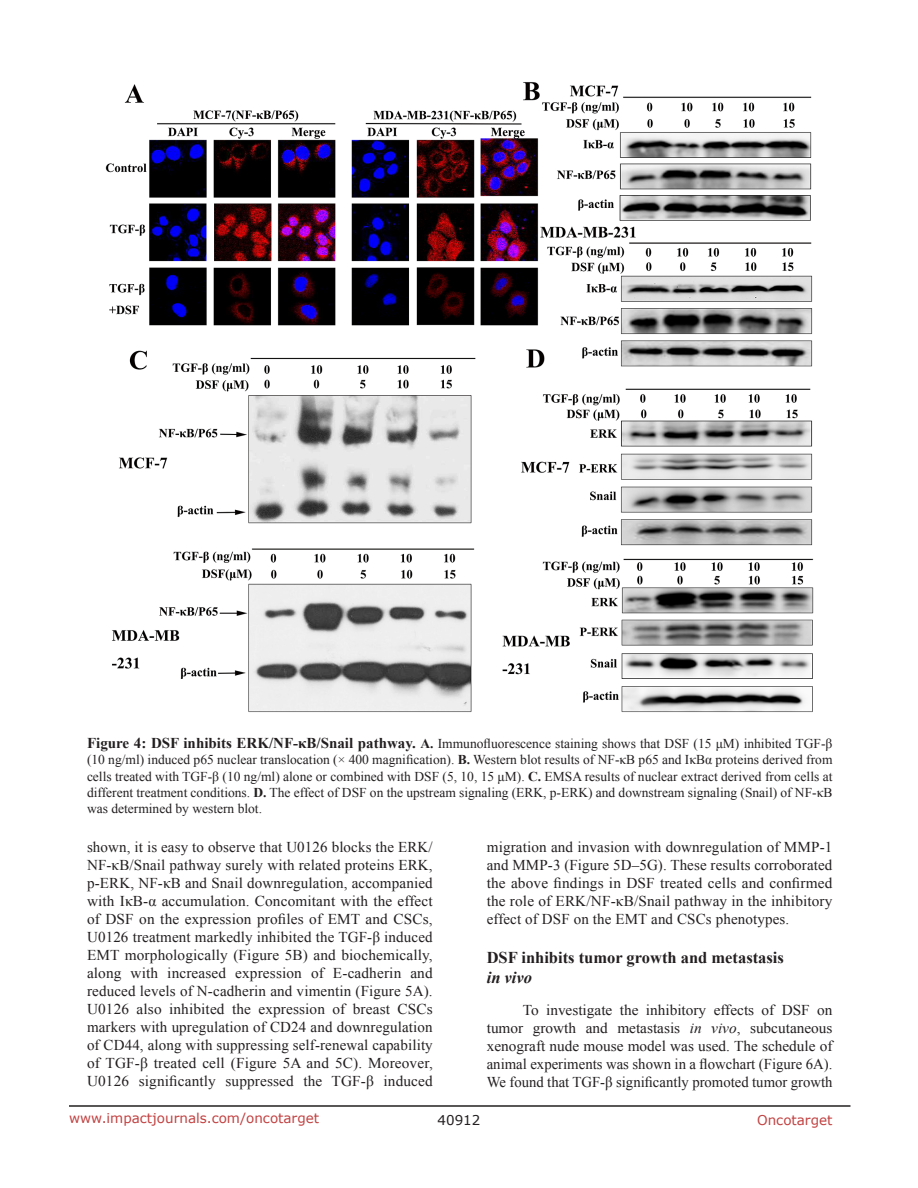
<style>
.page{position:relative;width:918px;height:1188px;background:#fff}
.page>*{position:absolute;margin:0;border:0;box-sizing:border-box;transform-origin:0 0}
.SubHeading{font:700 16.5px/19.8px "Times New Roman";color:#231f20}
.BodyText{font:15px/18px "Times New Roman";letter-spacing:.01em;color:#231f20;text-align:justify}
.FigureText{font:13.5px/16.2px "Times New Roman";color:#231f20;text-align:justify}
.t1{font:13.5px "Verdana";color:#c24141}
.t2{font:13.5px "Verdana";color:#231f20}
.s1{font-weight:700;font-size:15px}
.s2{font-weight:700}
.s3{font-style:italic}
</style>
<div class="page">
<hr style="left:69px;top:1105px;width:781px;height:2px;background:#231f20">
<img style="left:105px;top:82px;width:709px;height:630px">
<p class="FigureText" style="left:87px;top:735px;width:747px"><span class="s1">Figure 4: DSF inhibits ERK/NF-κB/Snail pathway.</span> <span class="s2">A.</span> Immunofluorescence staining shows that DSF (15 μM) inhibited TGF-β (10 ng/ml) induced p65 nuclear translocation (× 400 magnification). <span class="s2">B.</span> Western blot results of NF-κB p65 and IκBα proteins derived from cells treated with TGF-β (10 ng/ml) alone or combined with DSF (5, 10, 15 μM). <span class="s2">C.</span> EMSA results of nuclear extract derived from cells at different treatment conditions. <span class="s2">D.</span> The effect of DSF on the upstream signaling (ERK, p-ERK) and downstream signaling (Snail) of NF-κB was determined by western blot.</p>
<p class="BodyText" style="left:87px;top:838px;width:347px">shown, it is easy to observe that U0126 blocks the ERK/ NF-κB/Snail pathway surely with related proteins ERK, p-ERK, NF-κB and Snail downregulation, accompanied with IκB-α accumulation. Concomitant with the effect of DSF on the expression profiles of EMT and CSCs, U0126 treatment markedly inhibited the TGF-β induced EMT morphologically (Figure 5B) and biochemically, along with increased expression of E-cadherin and reduced levels of N-cadherin and vimentin (Figure 5A).<br>U0126 also inhibited the expression of breast CSCs markers with upregulation of CD24 and downregulation of CD44, along with suppressing self-renewal capability of TGF-β treated cell (Figure 5A and 5C). Moreover, U0126 significantly suppressed the TGF-β induced</p>
<p class="BodyText" style="left:487px;top:838px;width:347px">migration and invasion with downregulation of MMP-1 and MMP-3 (Figure 5D–5G). These results corroborated the above findings in DSF treated cells and confirmed the role of ERK/NF-κB/Snail pathway in the inhibitory effect of DSF on the EMT and CSCs phenotypes.</p>
<p class="SubHeading" style="left:487px;top:947px;width:299px">DSF inhibits tumor growth and metastasis <span class="s3">in vivo</span></p>
<p class="BodyText" style="left:487px;top:1000px;width:347px;text-indent:36px">To investigate the inhibitory effects of DSF on tumor growth and metastasis <span class="s3">in vivo</span>, subcutaneous xenograft nude mouse model was used. The schedule of animal experiments was shown in a flowchart (Figure 6A).<br>We found that TGF-β significantly promoted tumor growth</p>
<p class="t1" style="left:69px;top:1109px;width:252px">www.impactjournals.com/oncotarget</p>
<p class="t2" style="left:438px;top:1111px;width:44px">40912</p>
<p class="t1" style="left:757px;top:1111px;width:77px">Oncotarget</p>
</div>
